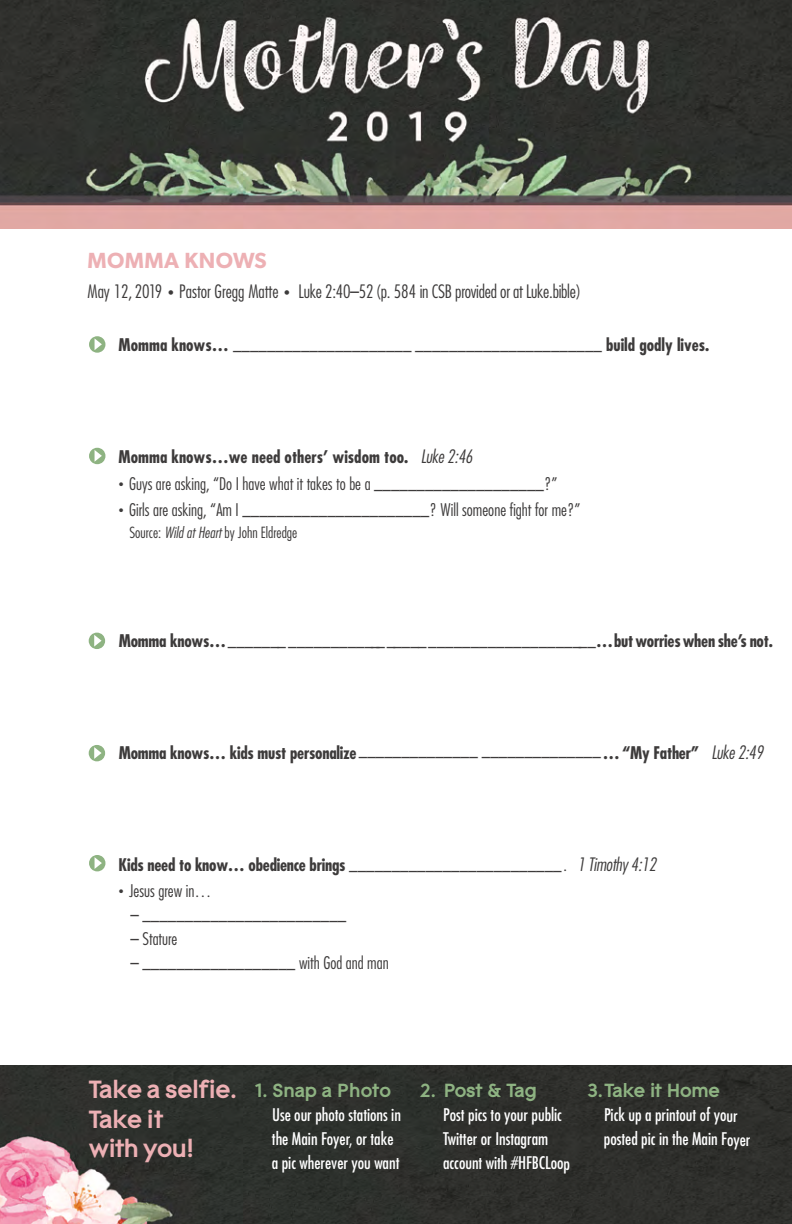
<style>
.page{position:relative;width:792px;height:1224px;background:#fff}
.page>*{position:absolute;margin:0;border:0;box-sizing:border-box;transform-origin:0 0}
.t1{font:700 26.2px/29.6px "Contax Pro 75";letter-spacing:-.04em;color:#edb0b4}
.t2{font:600 22px "Gibson";letter-spacing:.02em;color:#edb0b4}
.t3{font:700 20px "Contax Pro 75";letter-spacing:-.045em;color:#8eb382}
.t4{font:700 20px "Contax Pro 75";letter-spacing:-.025em;color:#8eb382}
.t5{font:300 condensed 18px "Futura";letter-spacing:-.015em;color:#3d3b3b}
.t6{font:300 condensed 17px "Futura";color:#3d3b3b}
.t7{font:700 condensed 17px "Futura";letter-spacing:-.015em;color:#3d3b3b}
.t8{font:condensed 17px/24px "Futura";letter-spacing:-.005em;color:#fff}
.t9{font:300 condensed 15px "Futura";color:#3d3b3b}
.s1{font-size:12px}
.s2{font-weight:700}
.s3{font-weight:300;font-style:italic;font-size:18px}
.s4{font-size:10px}
.s5{font-style:italic}
.s6{font-weight:300}
</style>
<div class="page">
<img style="left:0;top:0;width:792px;height:229px">
<svg style="left:89px;top:336px;width:16px;height:17px"></svg>
<svg style="left:89px;top:448px;width:16px;height:16px"></svg>
<svg style="left:89px;top:855px;width:16px;height:16px"></svg>
<svg style="left:89px;top:745px;width:16px;height:16px"></svg>
<svg style="left:89px;top:633px;width:16px;height:16px"></svg>
<img style="left:0;top:1065px;width:792px;height:159px">
<p class="t2" style="left:88px;top:247px;width:181px">MOMMA KNOWS</p>
<p class="t5" style="left:88px;top:280px;width:495px">May 12, 2019 <span class="s1">•</span> Pastor Gregg Matte <span class="s1">•</span> Luke 2:40–52 (p. 584 in CSB provided or at Luke.bible)</p>
<p class="t6" style="left:119px;top:332px;width:592px"><span class="s2">Momma knows…</span> _____________________ ______________________ <span class="s2">build godly lives.</span></p>
<p class="t7" style="left:119px;top:447px;width:356px">Momma knows…we need others’ wisdom too. <span class="s3">Luke 2:46</span></p>
<p class="t6" style="left:119px;top:473px;width:440px"><span class="s4">•</span> Guys are asking, “Do I have what it takes to be a ____________________?”</p>
<p class="t6" style="left:119px;top:499px;width:463px"><span class="s4">•</span> Girls are asking, “Am I ______________________? Will someone fight for me?”</p>
<p class="t9" style="left:129px;top:523px;width:169px">Source: <span class="s5">Wild at Heart</span> by John Eldredge</p>
<p class="t6" style="left:119px;top:628px;width:656px"><span class="s2">Momma knows…</span> _______ _____________________________________<span class="s2">… but worries when she’s not.</span></p>
<p class="t7" style="left:119px;top:743px;width:646px">Momma knows… kids must personalize <sup>______________</sup> <sup>______________</sup>… “My Father” <span class="s3">Luke 2:49</span></p>
<p class="t7" style="left:119px;top:854px;width:539px">Kids need to know… obedience brings <span class="s6">_________________________.</span> <span class="s3">1 Timothy 4:12</span></p>
<p class="t6" style="left:119px;top:880px;width:94px"><span class="s4">•</span> Jesus grew in…</p>
<p class="t6" style="left:130px;top:902px;width:218px">– ________________________</p>
<p class="t6" style="left:130px;top:928px;width:48px">– Stature</p>
<p class="t6" style="left:130px;top:950px;width:260px">– __________________ with God and man</p>
<h1 class="t1" style="left:88px;top:1074px;width:151px">Take a selfie.<br>Take it<br>with you!</h1>
<p class="t4" style="left:253px;top:1078px;width:140px">1. Snap a Photo</p>
<p class="t8" style="left:272px;top:1103px;width:131px">Use our photo stations in the Main Foyer, or take a pic wherever you want</p>
<p class="t3" style="left:420px;top:1078px;width:119px">2. Post &amp; Tag</p>
<p class="t8" style="left:443px;top:1103px;width:129px">Post pics to your public<br>Twitter or Instagram account with #HFBCLoop</p>
<p class="t3" style="left:587px;top:1078px;width:135px">3.Take it Home</p>
<p class="t8" style="left:604px;top:1103px;width:148px">Pick up a printout of your posted pic in the Main Foyer</p>
</div>
